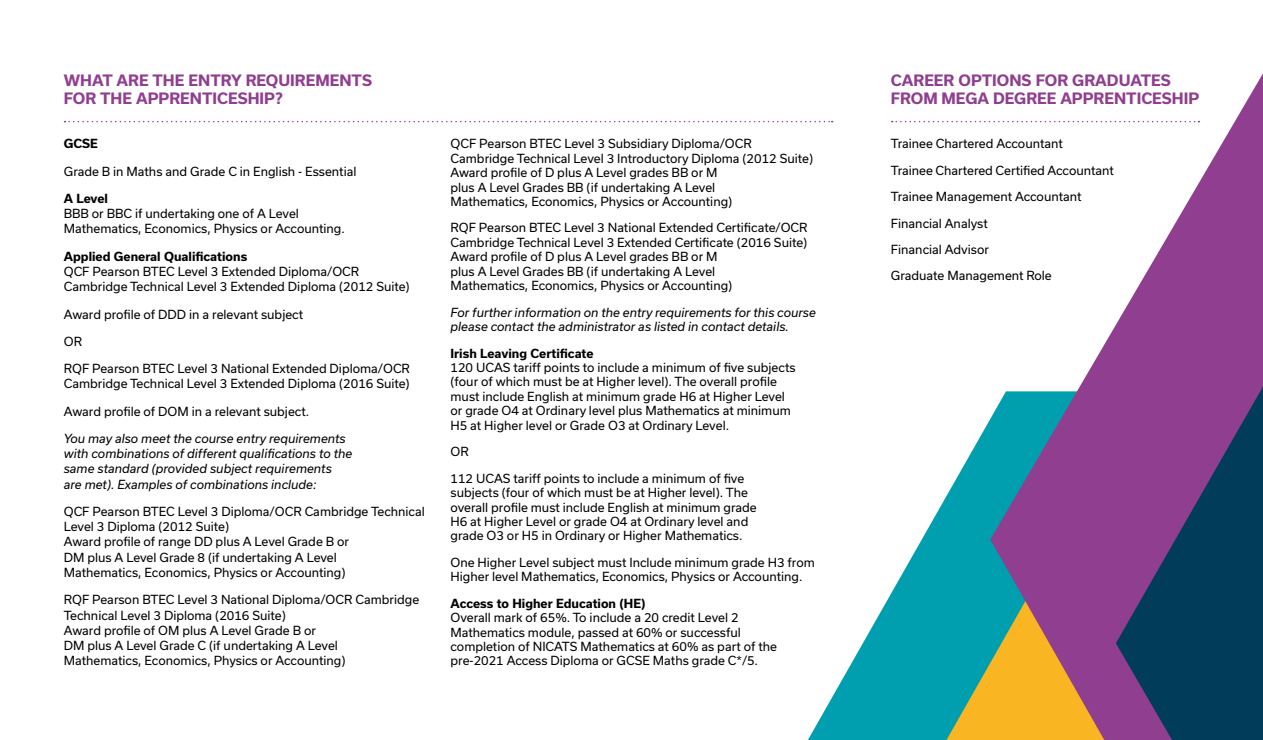
<style>
.page{position:relative;width:1263px;height:740px;background:#fff}
.page>*{position:absolute;margin:0;border:0;box-sizing:border-box;transform-origin:0 0}
.t1{font:700 15px/18px "Usual";color:#903e90}
.t2{font:12px/14.4px "Usual";color:#000}
.t3{font:italic 12px/15.3px "Usual";color:#000}
.t4{font:700 12px "Usual";color:#000}
</style>
<div class="page">
<svg style="left:808px;top:419px;width:182px;height:321px"></svg>
<svg style="left:990px;top:73px;width:273px;height:667px"></svg>
<svg style="left:1116px;top:386px;width:147px;height:354px;background:#3d3c71"></svg>
<svg style="left:65px;top:121px;width:768px;height:1px"></svg>
<svg style="left:892px;top:121px;width:307px;height:1px"></svg>
<p class="t1" style="left:64px;top:71px;width:310px">WHAT ARE THE ENTRY REQUIREMENTS<br>FOR THE APPRENTICESHIP?</p>
<p class="t1" style="left:891px;top:71px;width:310px">CAREER OPTIONS FOR GRADUATES<br>FROM MEGA DEGREE APPRENTICESHIP</p>
<p class="t2" style="left:891px;top:137px;width:173px">Trainee Chartered Accountant</p>
<p class="t2" style="left:891px;top:163px;width:225px">Trainee Chartered Certified Accountant</p>
<p class="t2" style="left:891px;top:189px;width:192px">Trainee Management Accountant</p>
<p class="t2" style="left:891px;top:210px;width:100px;line-height:26.4px">Financial Analyst<br>Financial Advisor</p>
<p class="t2" style="left:891px;top:269px;width:162px">Graduate Management Role</p>
<p class="t2" style="left:450px;top:137px;width:364px">QCF Pearson BTEC Level 3 Subsidiary Diploma/OCR Cambridge Technical Level 3 Introductory Diploma (2012 Suite)<br>Award profile of D plus A Level grades BB or M<br>plus A Level Grades BB (if undertaking A Level<br>Mathematics, Economics, Physics or Accounting)</p>
<p class="t2" style="left:450px;top:221px;width:359px">RQF Pearson BTEC Level 3 National Extended Certificate/OCR Cambridge Technical Level 3 Extended Certificate (2016 Suite)<br>Award profile of D plus A Level grades BB or M<br>plus A Level Grades BB (if undertaking A Level<br>Mathematics, Economics, Physics or Accounting)</p>
<p class="t3" style="left:450px;top:305px;width:367px;line-height:14.4px">For further information on the entry requirements for this course please contact the administrator as listed in contact details.</p>
<p class="t4" style="left:450px;top:346px;width:145px">Irish Leaving Certificate</p>
<p class="t2" style="left:450px;top:360px;width:347px">120 UCAS tariff points to include a minimum of five subjects (four of which must be at Higher level). The overall profile must include English at minimum grade H6 at Higher Level or grade O4 at Ordinary level plus Mathematics at minimum H5 at Higher level or Grade O3 at Ordinary Level.</p>
<p class="t2" style="left:450px;top:444px;width:20px">OR</p>
<p class="t2" style="left:450px;top:471px;width:308px">112 UCAS tariff points to include a minimum of five subjects (four of which must be at Higher level). The overall profile must include English at minimum grade H6 at Higher Level or grade O4 at Ordinary level and grade O3 or H5 in Ordinary or Higher Mathematics.</p>
<p class="t2" style="left:450px;top:555px;width:366px">One Higher Level subject must Include minimum grade H3 from<br>Higher level Mathematics, Economics, Physics or Accounting.</p>
<p class="t4" style="left:450px;top:596px;width:196px">Access to Higher Education (HE)</p>
<p class="t2" style="left:450px;top:610px;width:328px">Overall mark of 65%. To include a 20 credit Level 2<br>Mathematics module, passed at 60% or successful completion of NICATS Mathematics at 60% as part of the pre-2021 Access Diploma or GCSE Maths grade C*/5.</p>
<p class="t4" style="left:64px;top:137px;width:36px">GCSE</p>
<p class="t2" style="left:64px;top:164px;width:294px">Grade B in Maths and Grade C in English - Essential</p>
<p class="t4" style="left:64px;top:191px;width:46px">A Level</p>
<p class="t2" style="left:64px;top:206px;width:283px;line-height:15.3px">BBB or BBC if undertaking one of A Level<br>Mathematics, Economics, Physics or Accounting.</p>
<p class="t4" style="left:64px;top:249px;width:185px">Applied General Qualifications</p>
<p class="t2" style="left:64px;top:264px;width:347px;line-height:15.3px">QCF Pearson BTEC Level 3 Extended Diploma/OCR<br>Cambridge Technical Level 3 Extended Diploma (2012 Suite)</p>
<p class="t2" style="left:64px;top:307px;width:241px">Award profile of DDD in a relevant subject</p>
<p class="t2" style="left:64px;top:334px;width:20px">OR</p>
<p class="t2" style="left:64px;top:361px;width:348px;line-height:15.3px">RQF Pearson BTEC Level 3 National Extended Diploma/OCR<br>Cambridge Technical Level 3 Extended Diploma (2016 Suite)</p>
<p class="t2" style="left:64px;top:404px;width:247px">Award profile of DOM in a relevant subject.</p>
<p class="t3" style="left:64px;top:431px;width:290px">You may also meet the course entry requirements with combinations of different qualifications to the same standard (provided subject requirements are met). Examples of combinations include:</p>
<p class="t2" style="left:64px;top:504px;width:362px;line-height:15.3px">QCF Pearson BTEC Level 3 Diploma/OCR Cambridge Technical Level 3 Diploma (2012 Suite)<br>Award profile of range DD plus A Level Grade B or<br>DM plus A Level Grade 8 (if undertaking A Level<br>Mathematics, Economics, Physics or Accounting)</p>
<p class="t2" style="left:64px;top:592px;width:357px;line-height:15.3px">RQF Pearson BTEC Level 3 National Diploma/OCR Cambridge Technical Level 3 Diploma (2016 Suite)<br>Award profile of OM plus A Level Grade B or<br>DM plus A Level Grade C (if undertaking A Level<br>Mathematics, Economics, Physics or Accounting)</p>
</div>
